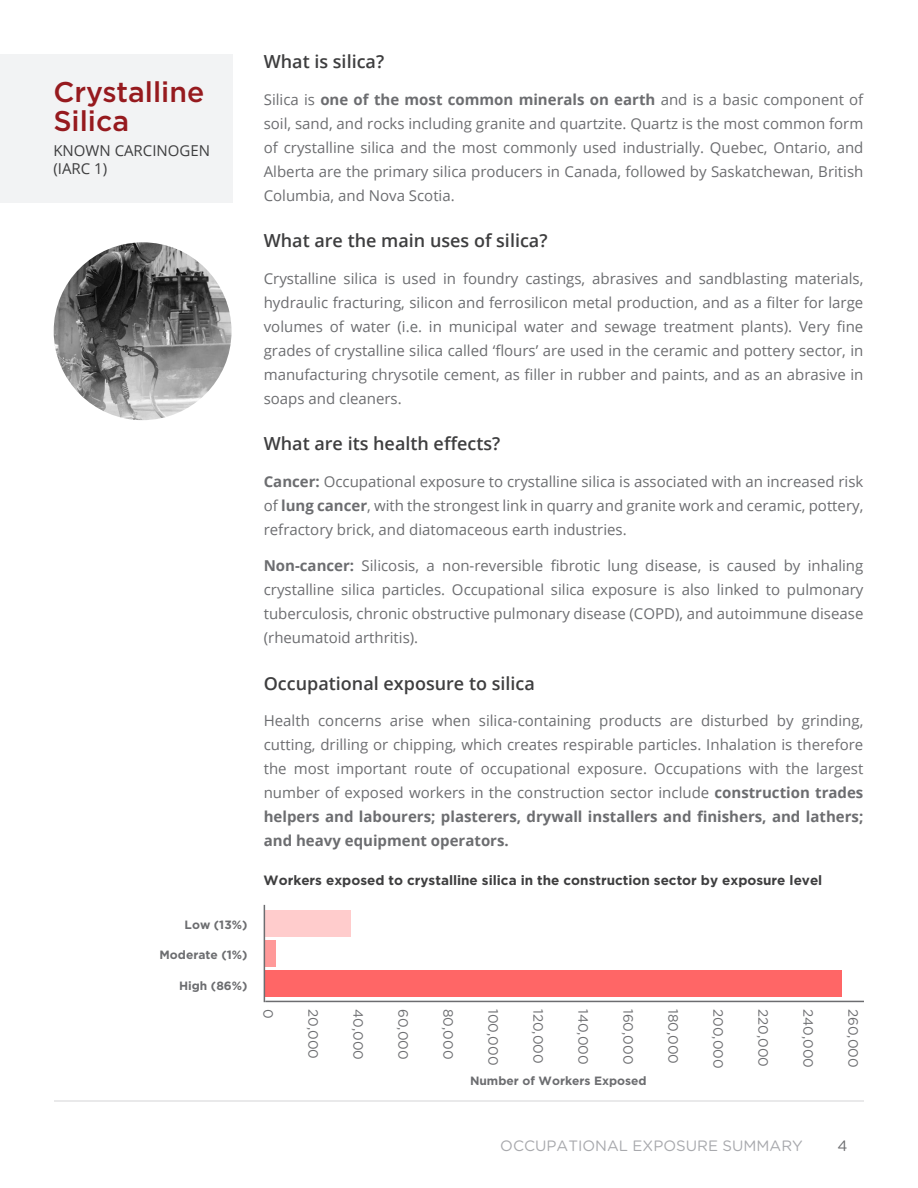
<style>
.page{position:relative;width:918px;height:1188px;background:#fff}
.page>*{position:absolute;margin:0;border:0;box-sizing:border-box;transform-origin:0 0}
.heading_three{font:500 28.5px/28.5px "Gotham";color:#961a1e}
.heading_four{font:600 18px "Open Sans";color:#3e3e3f}
.main_body{font:15px/24px "Open Sans";color:#6c6d70;text-align:justify}
.t1{font:15px "Gotham Rounded";color:#a8a9ad}
.heading_five{font:15px/18px "Open Sans";color:#3e3e3f}
.t2{font:15px "Gotham Rounded";color:#6c6d70}
.main_body-2{font:13.5px "Gotham";color:#6c6d70}
.heading_seven{font:700 13.5px "Gotham";color:#3e3e3f}
.gotham_body_copy{font:700 12px "Gotham";color:#6c6d70}
.s1{font-weight:700}
</style>
<div class="page">
<hr style="left:54px;top:1101px;width:810px;height:1px;background:#d4d5d7">
<div style="left:0;top:54px;width:233px;height:148px;background:#f2f3f4"></div>
<img style="left:54px;top:242px;width:178px;height:178px;border-radius:89px">
<div style="left:265px;top:970px;width:577px;height:27px;background:#f66"></div>
<hr style="left:265px;top:1001px;width:599px;height:1px;background:#6c6d70">
<div style="left:265px;top:940px;width:11px;height:27px;background:#f99"></div>
<div style="left:265px;top:910px;width:86px;height:27px;background:#fcc"></div>
<hr style="left:264px;top:905px;width:1px;height:97px;background:#6c6d70">
<p class="heading_three" style="left:53px;top:78px;width:152px">Crystalline<br>Silica</p>
<p class="heading_five" style="left:53px;top:141px;width:158px">KNOWN CARCINOGEN (IARC 1)</p>
<p class="gotham_body_copy" style="left:185px;top:916px;width:64px">Low (13%)</p>
<p class="gotham_body_copy" style="left:160px;top:946px;width:89px">Moderate (1%)</p>
<p class="gotham_body_copy" style="left:179px;top:978px;width:70px">High (86%)</p>
<p class="heading_four" style="left:264px;top:49px;width:122px">What is silica?</p>
<p class="main_body" style="left:264px;top:87px;width:601px">Silica is <span class="s1">one of the most common minerals on earth</span> and is a basic component of soil, sand, and rocks including granite and quartzite. Quartz is the most common form of crystalline silica and the most commonly used industrially. Quebec, Ontario, and Alberta are the primary silica producers in Canada, followed by Saskatchewan, British Columbia, and Nova Scotia.</p>
<p class="heading_four" style="left:264px;top:228px;width:285px">What are the main uses of silica?</p>
<p class="main_body" style="left:264px;top:266px;width:601px">Crystalline silica is used in foundry castings, abrasives and sandblasting materials, hydraulic fracturing, silicon and ferrosilicon metal production, and as a filter for large volumes of water (i.e. in municipal water and sewage treatment plants). Very fine grades of crystalline silica called ‘flours’ are used in the ceramic and pottery sector, in manufacturing chrysotile cement, as filler in rubber and paints, and as an abrasive in soaps and cleaners.</p>
<p class="heading_four" style="left:264px;top:431px;width:238px">What are its health effects?</p>
<p class="main_body" style="left:264px;top:469px;width:601px"><span class="s1">Cancer:</span> Occupational exposure to crystalline silica is associated with an increased risk of <span class="s1">lung cancer</span>, with the strongest link in quarry and granite work and ceramic, pottery, refractory brick, and diatomaceous earth industries.</p>
<p class="main_body" style="left:264px;top:554px;width:601px"><span class="s1">Non-cancer:</span> Silicosis, a non-reversible fibrotic lung disease, is caused by inhaling crystalline silica particles. Occupational silica exposure is also linked to pulmonary tuberculosis, chronic obstructive pulmonary disease (COPD), and autoimmune disease (rheumatoid arthritis).</p>
<p class="heading_four" style="left:264px;top:671px;width:273px">Occupational exposure to silica</p>
<p class="main_body" style="left:264px;top:709px;width:601px">Health concerns arise when silica-containing products are disturbed by grinding, cutting, drilling or chipping, which creates respirable particles. Inhalation is therefore the most important route of occupational exposure. Occupations with the largest number of exposed workers in the construction sector include <span class="s1">construction trades helpers and labourers; plasterers, drywall installers and finishers, and lathers; and heavy equipment operators.</span></p>
<p class="heading_seven" style="left:264px;top:872px;width:560px">Workers exposed to crystalline silica in the construction sector by exposure level</p>
<p class="main_body-2" style="left:277px;top:1009px;width:11px;rotate:90deg">0</p>
<p class="main_body-2" style="left:322px;top:1009px;width:52px;rotate:90deg">20,000</p>
<p class="main_body-2" style="left:367px;top:1009px;width:52px;rotate:90deg">40,000</p>
<p class="main_body-2" style="left:412px;top:1009px;width:52px;rotate:90deg">60,000</p>
<p class="main_body-2" style="left:457px;top:1009px;width:52px;rotate:90deg">80,000</p>
<p class="main_body-2" style="left:502px;top:1009px;width:58px;rotate:90deg">100,000</p>
<p class="main_body-2" style="left:547px;top:1009px;width:56px;rotate:90deg">120,000</p>
<p class="main_body-2" style="left:592px;top:1009px;width:57px;rotate:90deg">140,000</p>
<p class="main_body-2" style="left:637px;top:1009px;width:57px;rotate:90deg">160,000</p>
<p class="main_body-2" style="left:682px;top:1009px;width:57px;rotate:90deg">180,000</p>
<p class="main_body-2" style="left:727px;top:1009px;width:61px;rotate:90deg">200,000</p>
<p class="main_body-2" style="left:772px;top:1009px;width:60px;rotate:90deg">220,000</p>
<p class="main_body-2" style="left:817px;top:1009px;width:61px;rotate:90deg">240,000</p>
<p class="main_body-2" style="left:862px;top:1009px;width:60px;rotate:90deg">260,000</p>
<p class="gotham_body_copy" style="left:470px;top:1073px;width:178px">Number of Workers Exposed</p>
<p class="t1" style="left:500px;top:1135px;width:304px">OCCUPATIONAL EXPOSURE SUMMARY</p>
<p class="t2" style="left:837px;top:1135px;width:12px">4</p>
</div>
